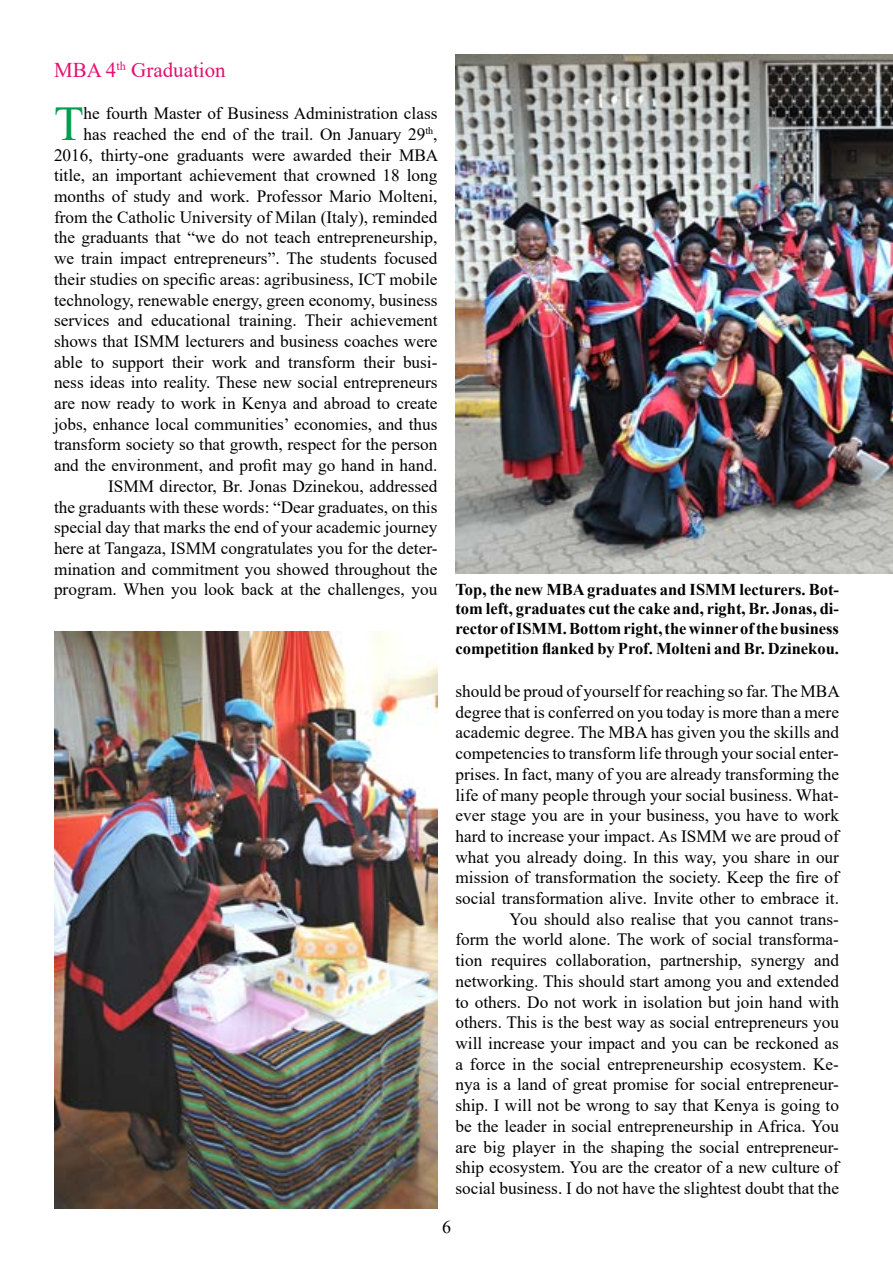
<style>
.page{position:relative;width:893px;height:1263px;background:#fff}
.page>*{position:absolute;margin:0;border:0;box-sizing:border-box;transform-origin:0 0}
.t1{font:48.45px "Times New Roman";color:#009e4f}
.t2{font:21px "Times New Roman";color:#e61070}
.t3{font:18px "Times New Roman";color:#000}
.t4{font:17.25px/20.7px "Times New Roman";color:#000;text-align:right}
.t5{font:700 16.5px/19.8px "Times New Roman";color:#000;text-align:justify}
</style>
<div class="page">
<img style="left:455px;top:54px;width:438px;height:519px">
<img style="left:54px;top:631px;width:383px;height:578px">
<p class="t2" style="left:54px;top:55px;width:173px">MBA 4<sup>th</sup> Graduation</p>
<h1 class="t1" style="left:54px;top:89px;width:31px">T</h1>
<p class="t4" style="left:54px;top:103px;width:386px">he fourth Master of Business Administration class<br>has reached the end of the trail. On January 29<sup>th</sup>, 2016, thirty-one graduants were awarded their MBA title, an important achievement that crowned 18 long months of study and work. Professor Mario Molteni, from the Catholic University of Milan (Italy), reminded the graduants that “we do not teach entrepreneurship, we train impact entrepreneurs”. The students focused their studies on specific areas: agribusiness, ICT mobile technology, renewable energy, green economy, business services and educational training. Their achievement shows that ISMM lecturers and business coaches were able to support their work and transform their busi&shy;ness ideas into reality. These new social entrepreneurs are now ready to work in Kenya and abroad to create jobs, enhance local communities’ economies, and thus transform society so that growth, respect for the person and the environment, and profit may go hand in hand.<br>ISMM director, Br. Jonas Dzinekou, addressed<br>the graduants with these words: “Dear graduates, on this special day that marks the end of your academic journey here at Tangaza, ISMM congratulates you for the deter&shy;mination and commitment you showed throughout the program. When you look back at the challenges, you</p>
<p class="t5" style="left:455px;top:579px;width:385px">Top, the new MBA graduates and ISMM lecturers. Bot&shy;tom left, graduates cut the cake and, right, Br. Jonas, di&shy;rector of ISMM. Bottom right, the winner of the business competition flanked by Prof. Molteni and Br. Dzinekou.</p>
<p class="t4" style="left:455px;top:680px;width:386px">should be proud of yourself for reaching so far. The MBA degree that is conferred on you today is more than a mere academic degree. The MBA has given you the skills and competencies to transform life through your social enter&shy;prises. In fact, many of you are already transforming the life of many people through your social business. What&shy;ever stage you are in your business, you have to work hard to increase your impact. As ISMM we are proud of what you already doing. In this way, you share in our mission of transformation the society. Keep the fire of social transformation alive. Invite other to embrace it.<br>You should also realise that you cannot trans-<br>form the world alone. The work of social transforma&shy;tion requires collaboration, partnership, synergy and networking. This should start among you and extended to others. Do not work in isolation but join hand with others. This is the best way as social entrepreneurs you will increase your impact and you can be reckoned as a force in the social entrepreneurship ecosystem. Ke&shy;nya is a land of great promise for social entrepreneur&shy;ship. I will not be wrong to say that Kenya is going to be the leader in social entrepreneurship in Africa. You are big player in the shaping the social entrepreneur&shy;ship ecosystem. You are the creator of a new culture of social business. I do not have the slightest doubt that the</p>
<p class="t3" style="left:442px;top:1214px;width:10px">6</p>
</div>
